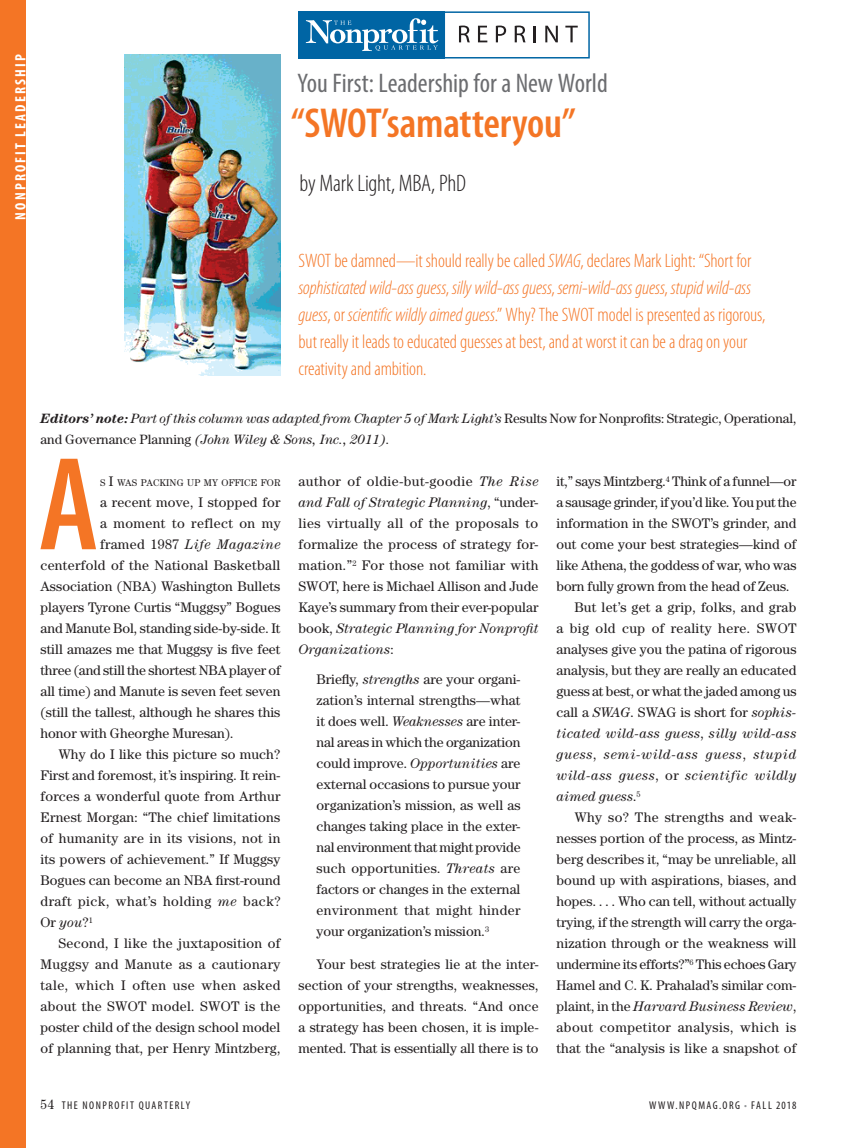
<style>
.page{position:relative;width:864px;height:1148px;background:#fff}
.page>*{position:absolute;margin:0;border:0;box-sizing:border-box;transform-origin:0 0}
.Text_DropCap{font:600 condensed 134.25px "Myriad Pro";color:#f47525}
.Dept_Head{font:600 condensed 42px "Myriad Pro";letter-spacing:-.005em;color:#f47525}
.Dept_Head-2{font:condensed 27px "Myriad Pro";color:#6c6d70}
.Dept_Byline{font:300 condensed 24px "Myriad Pro";letter-spacing:-.01em;color:#231f20}
.Takeaway_Centered{font:300 condensed 19.5px/27px "Myriad Pro";letter-spacing:-.005em;color:#f47525}
.t1{font:700 condensed 15px "Myriad Pro";letter-spacing:.145em;color:#fff}
.Text_Indent{font:13.8px/21px "Century";letter-spacing:.005em;color:#231f20;text-align:justify}
.Quote_Block_in-line{font:13.8px/21px "Century";letter-spacing:.015em;color:#231f20;text-align:justify}
.Text_DropCap-2{font:13.8px "Century";color:#231f20}
.Text_DropCap-3{font:13.8px "Century";letter-spacing:.02em;color:#231f20}
.Text_DropCap-4{font:italic 13.8px "Century";letter-spacing:.025em;color:#231f20}
.Text_DropCap-5{font:13.8px "Century";letter-spacing:.03em;color:#231f20}
.Editors__note{font:italic 13.5px/21px "Century";letter-spacing:-.005em;color:#231f20}
.t2{font:condensed 11.25px "Myriad Pro";letter-spacing:.13em;color:#231f20}
.Text_DropCap-6{font:9.75px "Century";letter-spacing:.015em;color:#231f20}
.s1{font-style:italic}
.s2{font-weight:700}
.s3{font-style:normal}
.s4{font-size:13.8px}
.s5{font-family:"Century";font-stretch:normal;font-size:13.5px}
.s6{color:#939598}
</style>
<div class="page">
<div style="left:0;top:0;width:26px;height:1148px;background:#f47525"></div>
<img style="left:125px;top:54px;width:156px;height:322px">
<svg style="left:459px;top:26px;width:11px;height:16px"></svg>
<svg style="left:478px;top:26px;width:9px;height:16px"></svg>
<svg style="left:496px;top:26px;width:10px;height:16px"></svg>
<svg style="left:515px;top:26px;width:11px;height:16px"></svg>
<svg style="left:534px;top:26px;width:2px;height:16px"></svg>
<svg style="left:545px;top:26px;width:13px;height:16px"></svg>
<svg style="left:565px;top:26px;width:13px;height:16px"></svg>
<div style="left:444px;top:11px;width:146px;height:47px;border:2px solid #0065a4"></div>
<div style="left:298px;top:11px;width:147px;height:47px;background:#0065a4"></div>
<svg style="left:306px;top:18px;width:132px;height:33px"></svg>
<p class="t1" style="left:11px;top:219px;width:167px;rotate:-90deg">NONPROFIT LEADERSHIP</p>
<h1 class="Dept_Head-2" style="left:298px;top:67px;width:312px">You First: Leadership for a New World</h1>
<h1 class="Dept_Head" style="left:291px;top:100px;width:286px">“SWOT’samatteryou”</h1>
<p class="Dept_Byline" style="left:300px;top:171px;width:168px">by Mark Light, MBA, PhD</p>
<p class="Takeaway_Centered" style="left:298px;top:248px;width:468px">SWOT be damned—it should really be called <span class="s1">SWAG</span>, declares Mark Light: “Short for <span class="s1">sophisticated wild-ass guess</span>, <span class="s1">silly wild-ass guess</span>, <span class="s1">semi-wild-ass guess</span>, <span class="s1">stupid wild-ass guess</span>, or <span class="s1">scientific wildly aimed guess</span>.” Why? The SWOT model is presented as rigorous, but really it leads to educated guesses at best, and at worst it can be a drag on your creativity and ambition.</p>
<p class="Editors__note" style="left:40px;top:408px;width:758px"><span class="s2">Editors’ note:</span> Part of this column was adapted from Chapter 5 of Mark Light’s <span class="s3">Results Now for Nonprofits: Strategic, Operational, and Governance Planning</span> (John Wiley &amp; Sons, Inc., 2011).</p>
<p class="Text_DropCap" style="left:39px;top:431px;width:62px">A</p>
<p class="Text_Indent" style="left:556px;top:471px;width:242px">it,” says Mintzberg.<sup>4</sup> Think of a funnel—or a sausage grinder, if you’d like. You put the information in the SWOT’s grinder, and out come your best strategies—kind of like Athena, the goddess of war, who was born fully grown from the head of Zeus.</p>
<p class="Text_Indent" style="left:556px;top:597px;width:242px;text-indent:18px">But let’s get a grip, folks, and grab a big old cup of reality here. SWOT analyses give you the patina of rigorous analysis, but they are really an educated guess at best, or what the jaded among us call a <span class="s1">SWAG</span>. SWAG is short for <span class="s1">sophis&shy;ticated wild-ass guess</span>, <span class="s1">silly wild-ass guess</span>, <span class="s1">semi-wild-ass guess</span>, <span class="s1">stupid wild-ass guess</span>, or <span class="s1">scientific wildly aimed guess</span>.<sup>5</sup></p>
<p class="Text_Indent" style="left:556px;top:807px;width:242px;text-indent:18px">Why so? The strengths and weak&shy;nesses portion of the process, as Mintz&shy;berg describes it, “may be unreliable, all bound up with aspirations, biases, and hopes. . . . Who can tell, without actually trying, if the strength will carry the orga&shy;nization through or the weakness will undermine its efforts?”<sup>6</sup> This echoes Gary Hamel and C. K. Prahalad’s similar com&shy;plaint, in the <span class="s1">Harvard Business Review</span>, about competitor analysis, which is that the “analysis is like a snapshot of</p>
<p class="Text_DropCap-6" style="left:100px;top:477px;width:182px">S <span class="s4">I</span> WAS PACKING UP MY OFFICE FOR</p>
<p class="Text_DropCap-2" style="left:100px;top:494px;width:182px">a recent move, I stopped for</p>
<p class="Text_DropCap-5" style="left:100px;top:515px;width:182px">a moment to reflect on my</p>
<p class="Text_DropCap-4" style="left:100px;top:536px;width:182px"><span class="s3">framed 1987</span> Life Magazine</p>
<p class="Text_DropCap-3" style="left:40px;top:557px;width:241px">centerfold of the National Basketball</p>
<p class="Text_DropCap-2" style="left:40px;top:578px;width:241px">Association (NBA) Washington Bullets</p>
<p class="Text_DropCap-2" style="left:40px;top:599px;width:242px">players Tyrone Curtis “Muggsy” Bogues</p>
<p class="Text_DropCap-2" style="left:40px;top:620px;width:242px">and Manute Bol, standing side-by-side. It</p>
<p class="Text_DropCap-2" style="left:40px;top:641px;width:242px">still amazes me that Muggsy is five feet</p>
<p class="Text_DropCap-2" style="left:40px;top:662px;width:242px">three (and still the shortest NBA player of</p>
<p class="Text_DropCap-2" style="left:40px;top:683px;width:242px">all time) and Manute is seven feet seven</p>
<p class="Text_DropCap-2" style="left:40px;top:704px;width:241px">(still the tallest, although he shares this</p>
<p class="Text_DropCap-2" style="left:40px;top:725px;width:195px">honor with Gheorghe Muresan).</p>
<p class="Text_Indent" style="left:40px;top:744px;width:242px;text-indent:18px">Why do I like this picture so much?<br>First and foremost, it’s inspiring. It rein&shy;forces a wonderful quote from Arthur Ernest Morgan: “The chief limitations of humanity are in its visions, not in its powers of achievement.” If Muggsy Bogues can become an NBA first-round draft pick, what’s holding <span class="s1">me</span> back?<br>Or <span class="s1">you</span>?<sup>1</sup></p>
<p class="Text_Indent" style="left:40px;top:933px;width:242px;text-indent:18px">Second, I like the juxtaposition of Muggsy and Manute as a cautionary tale, which I often use when asked about the SWOT model. SWOT is the poster child of the design school model of planning that, per Henry Mintzberg,</p>
<p class="Text_Indent" style="left:298px;top:471px;width:242px">author of oldie-but-goodie <span class="s1">The Rise and Fall of Strategic Planning</span>, “under&shy;lies virtually all of the proposals to formalize the process of strategy for&shy;mation.”<sup>2</sup> For those not familiar with SWOT, here is Michael Allison and Jude Kaye’s summary from their ever-popular book, <span class="s1">Strategic Planning for Nonprofit Organizations</span>:</p>
<p class="Quote_Block_in-line" style="left:316px;top:669px;width:206px">Briefly, <span class="s1">strengths</span> are your organi&shy;zation’s internal strengths—what it does well. <span class="s1">Weaknesses</span> are inter&shy;nal areas in which the organization could improve. <span class="s1">Opportunities</span> are external occasions to pursue your organization’s mission, as well as changes taking place in the exter&shy;nal environment that might provide such opportunities. <span class="s1">Threats</span> are factors or changes in the external environment that might hinder your organization’s mission.<sup>3</sup></p>
<p class="Text_Indent" style="left:298px;top:954px;width:242px;text-indent:18px">Your best strategies lie at the inter&shy;section of your strengths, weaknesses, opportunities, and threats. “And once a strategy has been chosen, it is imple&shy;mented. That is essentially all there is to</p>
<p class="t2" style="left:40px;top:1098px;width:151px"><span class="s5">54</span> THE NONPROFIT QUARTERLY</p>
<p class="t2" style="left:649px;top:1098px;width:149px">WWW.NPQMAG.ORG <span class="s6">•</span> FALL 2018</p>
</div>
